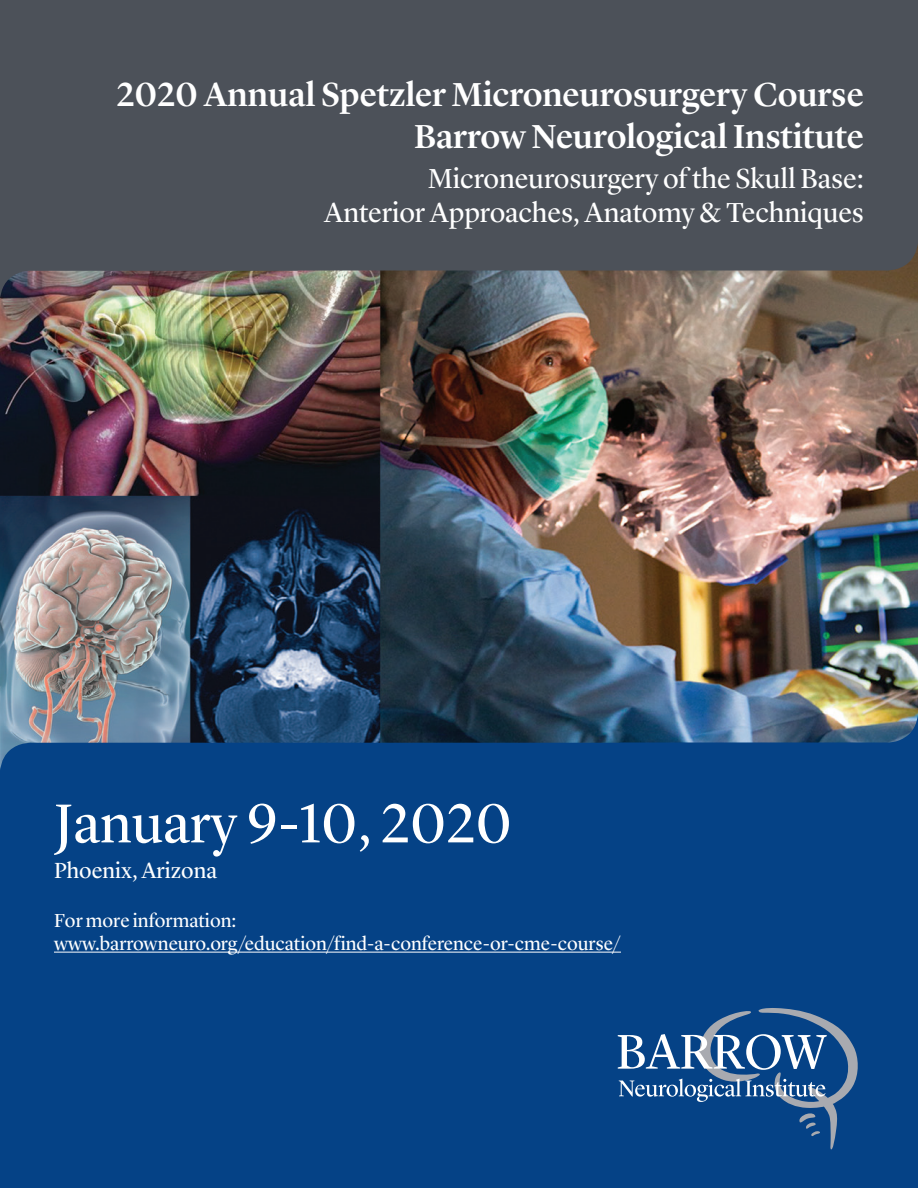
<style>
.page{position:relative;width:918px;height:1188px;background:#fff}
.page>*{position:absolute;margin:0;border:0;box-sizing:border-box;transform-origin:0 0}
.t1{font:56.85px "Lyon Display";color:#fff}
.t2{font:500 34.5px "Lyon Display";letter-spacing:-.005em;color:#fff}
.t3{font:28.5px "Lyon Display";color:#fff}
.t4{font:22.65px "Lyon Display";color:#fff}
.t5{font:19.5px "Lyon Display";color:#fff}
</style>
<div class="page">
<img style="left:0;top:271px;width:918px;height:471px">
<img style="left:620px;top:714px;width:298px;height:28px">
<div style="left:0;top:742px;width:918px;height:446px;background:#054286"></div>
<img style="left:0;top:271px;width:298px;height:28px">
<div style="left:0;top:0;width:918px;height:271px;background:#4c5159"></div>
<hr style="left:54px;top:952px;width:567px;height:1px;background:#fff">
<svg style="left:618px;top:1008px;width:240px;height:141px;background:#2d5e96"></svg>
<p class="t2" style="left:117px;top:69px;width:749px">2020 Annual Spetzler Microneurosurgery Course</p>
<p class="t2" style="left:414px;top:110px;width:451px">Barrow Neurological Institute</p>
<p class="t3" style="left:428px;top:157px;width:438px">Microneurosurgery of the Skull Base:</p>
<p class="t3" style="left:324px;top:192px;width:541px">Anterior Approaches, Anatomy &amp; Techniques</p>
<p class="t1" style="left:54px;top:781px;width:460px">January 9-10, 2020</p>
<p class="t4" style="left:54px;top:854px;width:165px">Phoenix, Arizona</p>
<p class="t5" style="left:54px;top:906px;width:184px">For more information:</p>
<p class="t5" style="left:54px;top:929px;width:568px">www.barrowneuro.org/education/find-a-conference-or-cme-course/</p>
</div>
